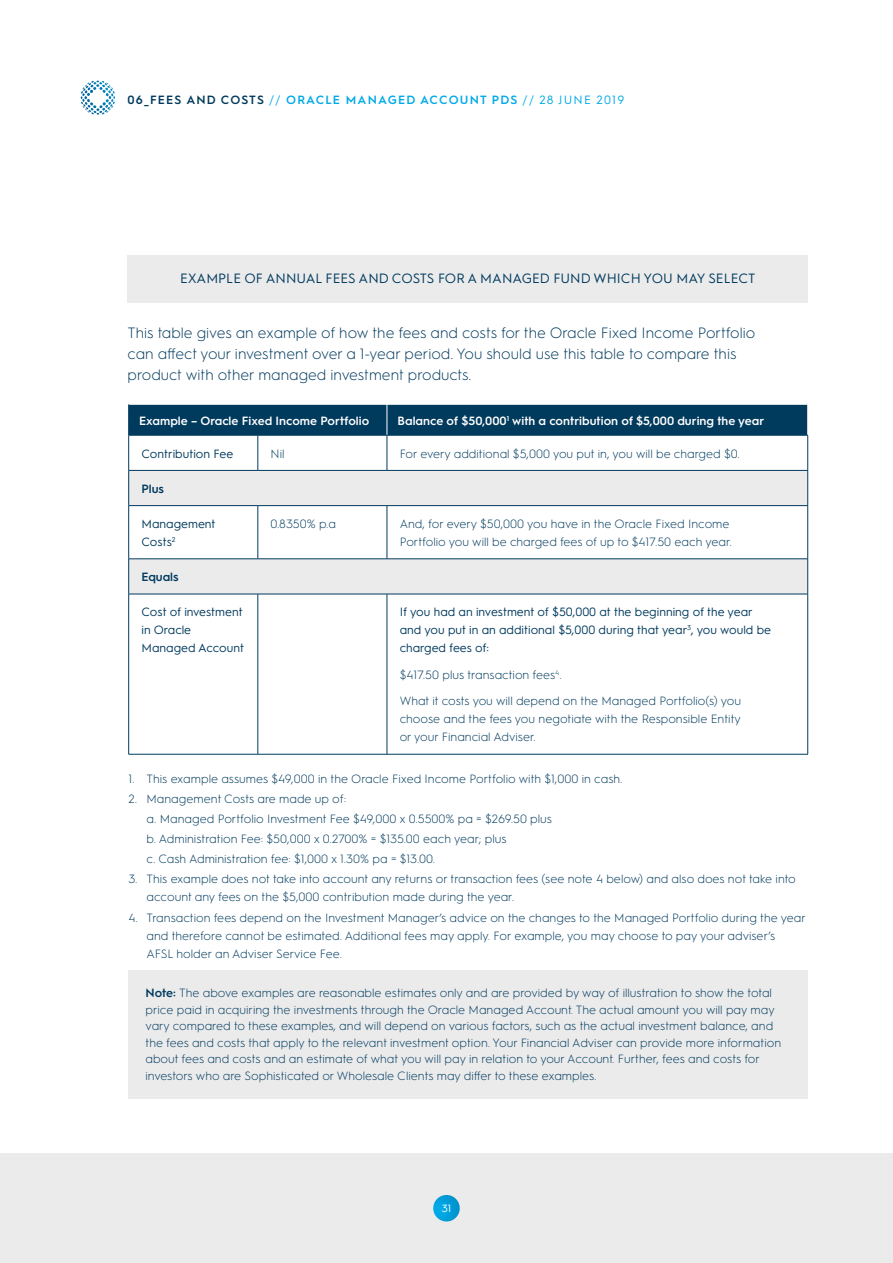
<style>
.page{position:relative;width:893px;height:1263px;background:#fff}
.page>*{position:absolute;margin:0;border:0;box-sizing:border-box;transform-origin:0 0}
.t1{font:300 15px/21px "Hurme Geometric Sans 1";color:#003a5d}
.t2{font:13.5px "Hurme Geometric Sans 1";color:#003a5d}
.t3{font:300 12px/18px "Hurme Geometric Sans 1";color:#003a5d}
.t4{font:12px/18px "Hurme Geometric Sans 1";color:#003a5d}
.t5{font:600 12px "Hurme Geometric Sans 1";color:#fff}
.t6{font:600 12px "Hurme Geometric Sans 1";letter-spacing:.1em;color:#00aae7}
.t7{font:600 12px "Hurme Geometric Sans 1";color:#003a5d}
.t8{font:10.5px "Hurme Geometric Sans 1";color:#fff}
.s1{color:#003a5d}
.s2{font-weight:400}
.s3{font-weight:600}
</style>
<div class="page">
<svg style="left:82px;top:81px;width:31px;height:9px"></svg>
<div style="left:0;top:1154px;width:893px;height:109px;background:#ebebec"></div>
<svg style="left:433px;top:1195px;width:27px;height:26px"></svg>
<div style="left:128px;top:255px;width:680px;height:47px;background:#ebebec"></div>
<div style="left:129px;top:405px;width:678px;height:30px;background:#003a5d"></div>
<svg style="left:129px;top:471px;width:678px;height:123px;fill:#ebebec"></svg>
<hr style="left:387px;top:404px;width:1px;height:31px;background:#fff">
<hr style="left:128px;top:404px;width:1px;height:31px;background:#003a5d">
<hr style="left:128px;top:435px;width:1px;height:35px;background:#003a5d">
<hr style="left:128px;top:435px;width:130px;height:1px;background:#003a5d">
<hr style="left:258px;top:435px;width:129px;height:1px;background:#003a5d">
<hr style="left:387px;top:435px;width:421px;height:1px;background:#003a5d">
<hr style="left:258px;top:435px;width:1px;height:35px;background:#003a5d">
<hr style="left:387px;top:435px;width:1px;height:35px;background:#003a5d">
<hr style="left:807px;top:435px;width:1px;height:35px;background:#003a5d">
<hr style="left:128px;top:471px;width:1px;height:34px;background:#003a5d">
<hr style="left:128px;top:470px;width:130px;height:1px;background:#003a5d">
<hr style="left:258px;top:470px;width:129px;height:1px;background:#003a5d">
<hr style="left:387px;top:470px;width:421px;height:1px;background:#003a5d">
<hr style="left:807px;top:471px;width:1px;height:34px;background:#003a5d">
<hr style="left:128px;top:506px;width:1px;height:53px;background:#003a5d">
<hr style="left:128px;top:505px;width:130px;height:1px;background:#003a5d">
<hr style="left:258px;top:505px;width:129px;height:1px;background:#003a5d">
<hr style="left:387px;top:505px;width:421px;height:1px;background:#003a5d">
<hr style="left:258px;top:506px;width:1px;height:53px;background:#003a5d">
<hr style="left:387px;top:506px;width:1px;height:53px;background:#003a5d">
<hr style="left:807px;top:506px;width:1px;height:53px;background:#003a5d">
<hr style="left:128px;top:559px;width:1px;height:35px;background:#003a5d">
<hr style="left:128px;top:558px;width:130px;height:1px;background:#003a5d">
<hr style="left:258px;top:558px;width:129px;height:1px;background:#003a5d">
<hr style="left:387px;top:558px;width:421px;height:1px;background:#003a5d">
<hr style="left:807px;top:559px;width:1px;height:35px;background:#003a5d">
<hr style="left:128px;top:594px;width:1px;height:160px;background:#003a5d">
<hr style="left:128px;top:594px;width:130px;height:1px;background:#003a5d">
<hr style="left:258px;top:594px;width:129px;height:1px;background:#003a5d">
<hr style="left:387px;top:594px;width:421px;height:1px;background:#003a5d">
<hr style="left:258px;top:594px;width:1px;height:160px;background:#003a5d">
<hr style="left:387px;top:594px;width:1px;height:160px;background:#003a5d">
<hr style="left:807px;top:594px;width:1px;height:160px;background:#003a5d">
<hr style="left:128px;top:754px;width:130px;height:1px;background:#003a5d">
<hr style="left:258px;top:754px;width:129px;height:1px;background:#003a5d">
<hr style="left:387px;top:754px;width:421px;height:1px;background:#003a5d">
<div style="left:128px;top:970px;width:680px;height:129px;background:#ebebec"></div>
<p class="t6" style="left:128px;top:91px;width:498px"><span class="s1">06_FEES AND COSTS</span> <span class="s2">//</span> ORACLE MANAGED ACCOUNT PDS <span class="s2">// 28 JUNE 2019</span></p>
<p class="t2" style="left:180px;top:269px;width:577px">EXAMPLE OF ANNUAL FEES AND COSTS FOR A MANAGED FUND WHICH YOU MAY SELECT</p>
<p class="t1" style="left:128px;top:321px;width:629px">This table gives an example of how the fees and costs for the Oracle Fixed Income Portfolio can affect your investment over a 1-year period. You should use this table to compare this product with other managed investment products.</p>
<p class="t5" style="left:139px;top:412px;width:231px">Example – Oracle Fixed Income Portfolio</p>
<p class="t5" style="left:398px;top:412px;width:368px">Balance of $50,000<sup>1</sup> with a contribution of $5,000 during the year</p>
<p class="t4" style="left:141px;top:444px;width:94px">Contribution Fee</p>
<p class="t3" style="left:271px;top:444px;width:15px">Nil</p>
<p class="t3" style="left:400px;top:444px;width:342px">For every additional $5,000 you put in, you will be charged $0.</p>
<p class="t7" style="left:141px;top:480px;width:24px">Plus</p>
<p class="t4" style="left:141px;top:514px;width:76px">Management<br>Costs<sup>2</sup></p>
<p class="t3" style="left:271px;top:514px;width:67px">0.8350% p.a</p>
<p class="t3" style="left:400px;top:514px;width:334px">And, for every $50,000 you have in the Oracle Fixed Income<br>Portfolio you will be charged fees of up to $417.50 each year.</p>
<p class="t7" style="left:141px;top:569px;width:39px">Equals</p>
<p class="t4" style="left:141px;top:602px;width:104px">Cost of investment in Oracle<br>Managed Account</p>
<p class="t4" style="left:400px;top:602px;width:373px">If you had an investment of $50,000 at the beginning of the year and you put in an additional $5,000 during that year<sup>3</sup>, you would be charged fees of:</p>
<p class="t3" style="left:400px;top:665px;width:163px">$417.50 plus transaction fees<sup>4</sup>.</p>
<p class="t3" style="left:400px;top:692px;width:343px;text-align:justify">What it costs you will depend on the Managed Portfolio(s) you choose and the fees you negotiate with the Responsible Entity or your Financial Adviser.</p>
<p class="t3" style="left:128px;top:769px;width:496px">1. This example assumes $49,000 in the Oracle Fixed Income Portfolio with $1,000 in cash.</p>
<p class="t3" style="left:146px;top:788px;width:407px;line-height:20.1px;text-indent:-18px">2. Management Costs are made up of:<br>a. Managed Portfolio Investment Fee $49,000 x 0.5500% pa = $269.50 plus b. Administration Fee: $50,000 x 0.2700% = $135.00 each year; plus<br>c. Cash Administration fee: $1,000 x 1.30% pa = $13.00.</p>
<p class="t3" style="left:146px;top:869px;width:651px;text-indent:-18px">3. This example does not take into account any returns or transaction fees (see note 4 below) and also does not take into account any fees on the $5,000 contribution made during the year.</p>
<p class="t3" style="left:146px;top:908px;width:661px;text-indent:-18px">4. Transaction fees depend on the Investment Manager’s advice on the changes to the Managed Portfolio during the year and therefore cannot be estimated. Additional fees may apply. For example, you may choose to pay your adviser’s<br>AFSL holder an Adviser Service Fee.</p>
<p class="t3" style="left:146px;top:984px;width:637px;line-height:16.5px"><span class="s3">Note:</span> The above examples are reasonable estimates only and are provided by way of illustration to show the total price paid in acquiring the investments through the Oracle Managed Account. The actual amount you will pay may vary compared to these examples, and will depend on various factors, such as the actual investment balance, and the fees and costs that apply to the relevant investment option. Your Financial Adviser can provide more information about fees and costs and an estimate of what you will pay in relation to your Account. Further, fees and costs for investors who are Sophisticated or Wholesale Clients may differ to these examples.</p>
<p class="t8" style="left:442px;top:1201px;width:11px">31</p>
</div>
